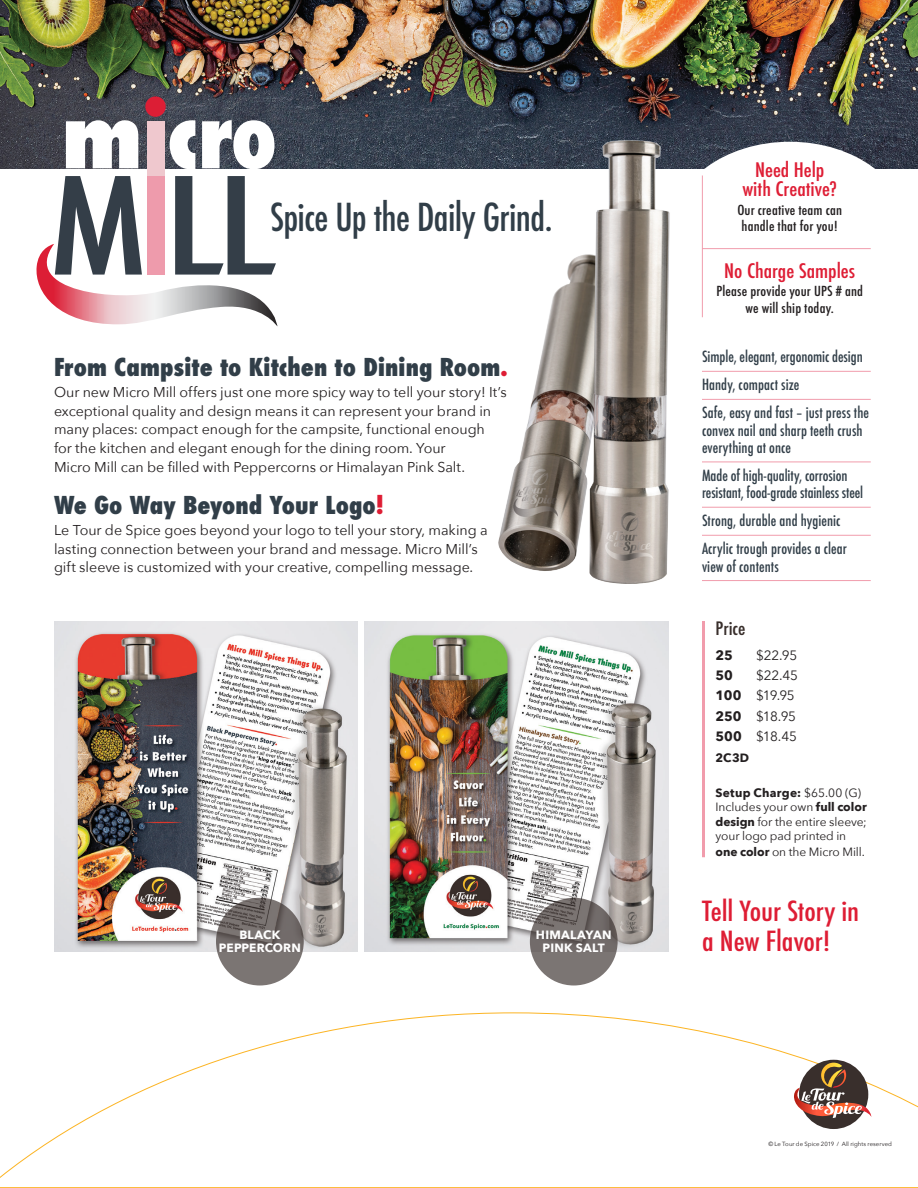
<style>
.page{position:relative;width:918px;height:1188px;background:#fff}
.page>*{position:absolute;margin:0;border:0;box-sizing:border-box;transform-origin:0 0}
.Subhead_Light{font:500 condensed 37.5px "Futura";letter-spacing:-.015em;color:#313e48}
.Subhead_Light-2{font:500 condensed 27px/30px "Futura";letter-spacing:-.005em;color:#de1d34;scale:1.1 1}
.Subhead_Bold{font:800 condensed 24px "Futura";letter-spacing:.005em;color:#313e48}
.Subhead_13_Light{font:500 condensed 19.5px/19.5px "Futura";color:#de1d34;text-align:center;scale:1.1 1}
.Subhead_13{font:500 condensed 18px "Futura";color:#382e2b;scale:1.1 1}
.Feature_Bullets{font:500 condensed 15px/17.2px "Futura";letter-spacing:.005em;color:#313e48}
.t1{font:14.25px/18.8px "Avenir Next";letter-spacing:-.005em;color:#231f20}
.Body_Feature{font:500 condensed 13.5px/16.2px "Futura";letter-spacing:.01em;color:#231f20;text-align:center;scale:1.1 1}
.Price_Chart_1{font:13.5px "Avenir Next";letter-spacing:-.02em;color:#231f20}
.Price_Chart_1-2{font:700 13.5px "Avenir Next";color:#231f20}
.Price_Chart_1-3{font:12px/14.4px "Avenir Next";letter-spacing:-.005em;color:#231f20}
.t2{font:700 12px/13.5px "Avenir Next";letter-spacing:.02em;color:#fff;text-align:center}
.t3{font:700 12px "Avenir Next";color:#fff}
.Price_Chart_1-4{font:700 12px "Avenir Next";color:#231f20}
.t4{font:6px "Avenir Next";letter-spacing:.005em;color:#231f20}
.s1{color:#de1d34}
.s2{font-weight:700}
</style>
<div class="page">
<img style="left:0;top:0;width:918px;height:169px">
<img style="left:54px;top:621px;width:304px;height:331px">
<img style="left:364px;top:621px;width:304px;height:331px">
<div style="left:672px;top:142px;width:236px;height:175px;background:#fff;border-radius:50%"></div>
<hr style="left:702px;top:248px;width:169px;height:1px;background:#f19cac">
<hr style="left:702px;top:176px;width:1px;height:141px;background:#f19cac">
<hr style="left:702px;top:621px;width:3px;height:236px;background:#f19cac">
<hr style="left:702px;top:371px;width:169px;height:1px;background:#f19cac">
<hr style="left:702px;top:399px;width:169px;height:1px;background:#f19cac">
<hr style="left:702px;top:462px;width:169px;height:1px;background:#f19cac">
<hr style="left:702px;top:507px;width:169px;height:1px;background:#f19cac">
<hr style="left:702px;top:535px;width:169px;height:1px;background:#f19cac">
<hr style="left:702px;top:580px;width:169px;height:1px;background:#f19cac">
<div style="left:147px;top:121px;width:17px;height:55px;background:#efc8ce"></div>
<svg style="left:66px;top:120px;width:72px;height:48px"></svg>
<svg style="left:145px;top:96px;width:50px;height:73px"></svg>
<svg style="left:202px;top:120px;width:72px;height:49px"></svg>
<svg style="left:36px;top:176px;width:241px;height:150px"></svg>
<div style="left:147px;top:176px;width:17px;height:99px;background:#ee9bac"></div>
<img style="left:499px;top:137px;width:172px;height:446px">
<svg style="left:530px;top:898px;width:88px;height:88px;background:#746d6b"></svg>
<svg style="left:216px;top:898px;width:88px;height:88px;background:#746d6b"></svg>
<svg style="left:0;top:1012px;width:918px;height:176px"></svg>
<div style="left:799px;top:1060px;width:69px;height:69px;background:#392f2c;border-radius:50%"></div>
<svg style="left:789px;top:1063px;width:82px;height:55px"></svg>
<p class="Subhead_Light" style="left:270px;top:193px;width:284px">Spice Up the Daily Grind.</p>
<p class="Subhead_Bold" style="left:54px;top:351px;width:455px">From Campsite to Kitchen to Dining Room<span class="s1">.</span></p>
<p class="t1" style="left:54px;top:382px;width:454px">Our new Micro Mill offers just one more spicy way to tell your story! It’s exceptional quality and design means it can represent your brand in many places: compact enough for the campsite, functional enough<br>for the kitchen and elegant enough for the dining room. Your<br>Micro Mill can be filled with Peppercorns or Himalayan Pink Salt.</p>
<p class="Subhead_Bold" style="left:54px;top:489px;width:332px">We Go Way Beyond Your Logo<span class="s1">!</span></p>
<p class="t1" style="left:54px;top:520px;width:435px">Le Tour de Spice goes beyond your logo to tell your story, making a lasting connection between your brand and message. Micro Mill’s gift sleeve is customized with your creative, compelling message.</p>
<p class="t2" style="left:239px;top:927px;width:43px">BLACK</p>
<p class="t3" style="left:219px;top:937px;width:83px">PEPPERCORN</p>
<p class="t2" style="left:536px;top:927px;width:77px">HIMALAYAN<br>PINK SALT</p>
<p class="Subhead_13_Light" style="left:742px;top:160px;width:88px">Need Help with Creative?</p>
<p class="Body_Feature" style="left:737px;top:202px;width:97px">Our creative team can handle that for you!</p>
<p class="Subhead_13_Light" style="left:724px;top:261px;width:120px">No Charge Samples</p>
<p class="Body_Feature" style="left:716px;top:283px;width:135px">Please provide your UPS # and we will ship today.</p>
<p class="Feature_Bullets" style="left:702px;top:348px;width:162px">Simple, elegant, ergonomic design</p>
<p class="Feature_Bullets" style="left:702px;top:376px;width:99px">Handy, compact size</p>
<p class="Feature_Bullets" style="left:702px;top:404px;width:169px">Safe, easy and fast – just press the convex nail and sharp teeth crush everything at once</p>
<p class="Feature_Bullets" style="left:702px;top:467px;width:163px">Made of high-quality, corrosion resistant, food-grade stainless steel</p>
<p class="Feature_Bullets" style="left:702px;top:512px;width:140px">Strong, durable and hygienic</p>
<p class="Feature_Bullets" style="left:702px;top:540px;width:146px">Acrylic trough provides a clear view of contents</p>
<p class="Subhead_13" style="left:716px;top:616px;width:29px">Price</p>
<p class="Price_Chart_1-2" style="left:716px;top:643px;width:19px">25</p>
<p class="Price_Chart_1" style="left:756px;top:643px;width:43px">$22.95</p>
<p class="Price_Chart_1-2" style="left:716px;top:664px;width:19px">50</p>
<p class="Price_Chart_1" style="left:756px;top:664px;width:44px">$22.45</p>
<p class="Price_Chart_1" style="left:716px;top:684px;width:81px"><span class="s2">100</span> $19.95</p>
<p class="Price_Chart_1" style="left:716px;top:705px;width:82px"><span class="s2">250</span> $18.95</p>
<p class="Price_Chart_1" style="left:716px;top:725px;width:83px"><span class="s2">500</span> $18.45</p>
<p class="Price_Chart_1-4" style="left:716px;top:747px;width:35px">2C3D</p>
<p class="Price_Chart_1-3" style="left:716px;top:785px;width:153px"><span class="s2">Setup Charge:</span> $65.00 (G)<br>Includes your own <span class="s2">full color design</span> for the entire sleeve; your logo pad printed in</p>
<p class="Price_Chart_1-3" style="left:716px;top:844px;width:151px"><span class="s2">one color</span> on the Micro Mill.</p>
<p class="Subhead_Light-2" style="left:702px;top:896px;width:144px">Tell Your Story in a New Flavor!</p>
<p class="t4" style="left:768px;top:1139px;width:125px">© Le Tour de Spice 2019 / All rights reserved</p>
</div>
